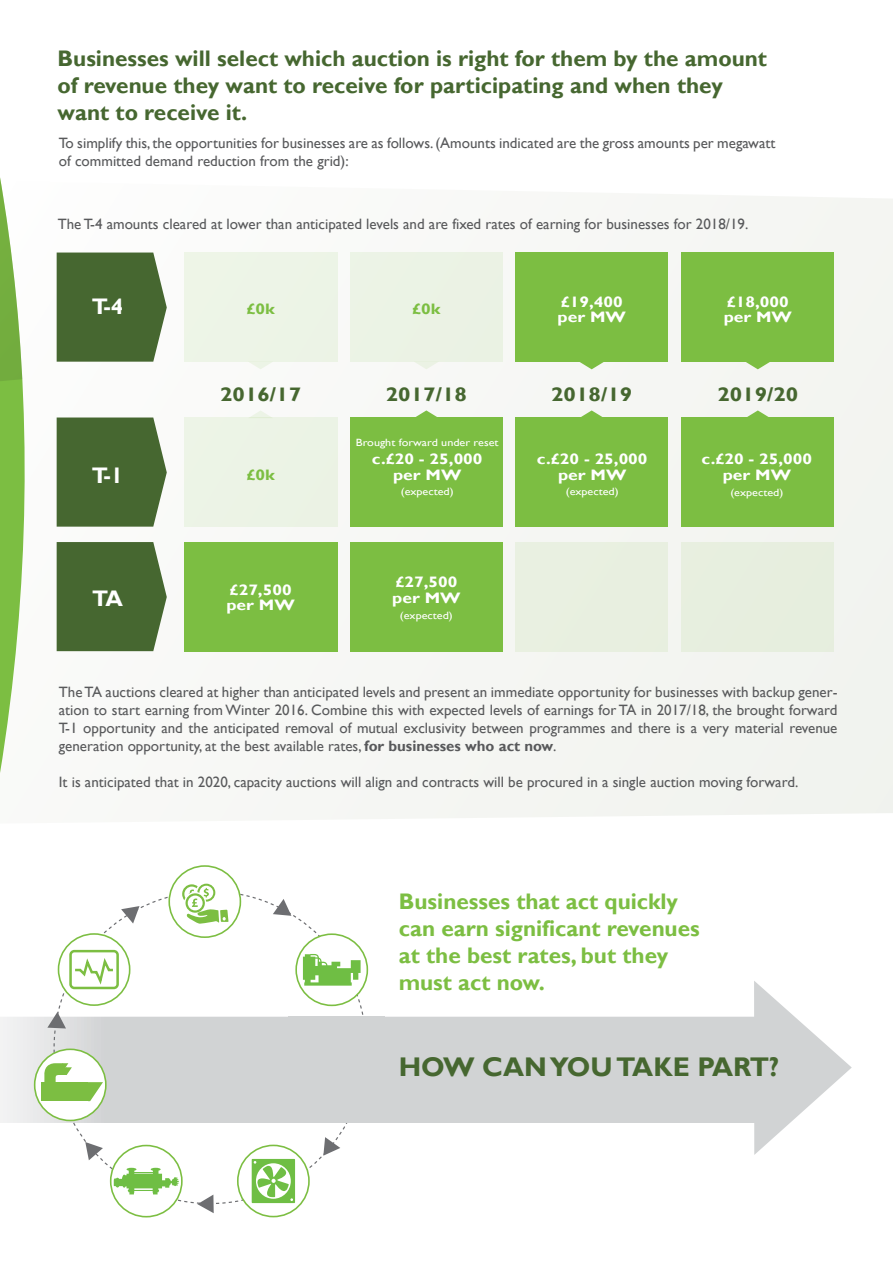
<style>
.page{position:relative;width:893px;height:1263px;background:#fff}
.page>*{position:absolute;margin:0;border:0;box-sizing:border-box;transform-origin:0 0}
.t1{font:700 27px "Gill Sans";color:#466730}
.t2{font:700 22.5px/27px "Gill Sans";color:#466730}
.t3{font:700 22.5px/27px "Gill Sans";color:#7cbe42}
.t4{font:700 22.5px "Gill Sans";color:#fff}
.t5{font:700 19.5px "Gill Sans";color:#466730;scale:1.15 1}
.t6{font:700 15.15px/15.6px "Gill Sans";color:#fff;scale:1.15 1}
.t7{font:700 15.15px "Gill Sans";color:#7cbe42;scale:1.15 1}
.t8{font:15px/18px "Gill Sans";color:#58595b}
.t9{font:10.5px "Gill Sans";color:#fff;scale:1.15 1}
.s1{font-weight:700}
</style>
<div class="page">
<div style="left:131px;top:194px;width:762px;height:626px;background:#f5f6f3"></div>
<svg style="left:0;top:252px;width:131px;height:962px"></svg>
<svg style="left:0;top:177px;width:34px;height:288px"></svg>
<div style="left:184px;top:253px;width:153px;height:109px;background:#edf4e7"></div>
<div style="left:350px;top:253px;width:153px;height:109px;background:#ebf3e4"></div>
<svg style="left:0;top:1016px;width:754px;height:107px;background:#d3d5d6"></svg>
<svg style="left:754px;top:981px;width:98px;height:174px"></svg>
<svg style="left:57px;top:253px;width:110px;height:109px;background:#51703c"></svg>
<div style="left:681px;top:252px;width:153px;height:110px;background:#7cbe42"></div>
<div style="left:515px;top:252px;width:153px;height:110px;background:#7cbe42"></div>
<svg style="left:579px;top:362px;width:25px;height:7px"></svg>
<svg style="left:745px;top:362px;width:25px;height:7px"></svg>
<svg style="left:414px;top:362px;width:25px;height:7px"></svg>
<svg style="left:248px;top:362px;width:25px;height:7px"></svg>
<svg style="left:579px;top:410px;width:25px;height:7px"></svg>
<svg style="left:745px;top:410px;width:25px;height:7px"></svg>
<svg style="left:414px;top:410px;width:25px;height:7px"></svg>
<svg style="left:248px;top:410px;width:25px;height:7px"></svg>
<svg style="left:57px;top:417px;width:110px;height:110px;background:#52713e"></svg>
<div style="left:681px;top:417px;width:153px;height:110px;background:#7cbe42"></div>
<div style="left:515px;top:417px;width:153px;height:110px;background:#7cbe42"></div>
<div style="left:184px;top:417px;width:153px;height:110px;background:#ecf3e5"></div>
<div style="left:350px;top:417px;width:153px;height:110px;background:#7cbe42"></div>
<svg style="left:57px;top:542px;width:110px;height:109px;background:#506f3b"></svg>
<div style="left:681px;top:542px;width:153px;height:109px;background:#e7eede"></div>
<div style="left:515px;top:542px;width:153px;height:109px;background:#e8f0e0"></div>
<div style="left:184px;top:542px;width:153px;height:109px;background:#7cbe42"></div>
<div style="left:350px;top:542px;width:153px;height:109px;background:#7cbe42"></div>
<div style="left:35px;top:1049px;width:71px;height:71px;background:#fff;border-radius:50%"></div>
<div style="left:34px;top:1048px;width:73px;height:73px;border:2px solid #7cbe42;border-radius:50%"></div>
<div style="left:59px;top:934px;width:71px;height:71px;background:#fff;border-radius:50%"></div>
<div style="left:58px;top:933px;width:72px;height:73px;border:2px solid #7cbe42;border-radius:50%"></div>
<svg style="left:44px;top:1063px;width:28px;height:19px"></svg>
<div style="left:75px;top:1082px;width:12px;height:19px;background:#7cbe42"></div>
<svg style="left:88px;top:1082px;width:15px;height:19px"></svg>
<div style="left:62px;top:1082px;width:13px;height:19px;background:#7cbe42"></div>
<div style="left:42px;top:1082px;width:20px;height:19px;background:#7cbe42"></div>
<svg style="left:238px;top:1145px;width:71px;height:71px"></svg>
<div style="left:237px;top:1144px;width:73px;height:73px;border:2px solid #7cbe42;border-radius:50%"></div>
<div style="left:111px;top:1145px;width:71px;height:72px;background:#fff;border-radius:50%"></div>
<div style="left:110px;top:1145px;width:73px;height:72px;border:2px solid #7cbe42;border-radius:50%"></div>
<div style="left:168px;top:865px;width:73px;height:73px;border:2px solid #7cbe42;border-radius:50%"></div>
<div style="left:295px;top:933px;width:73px;height:73px;border:2px solid #7cbe42;border-radius:50%"></div>
<svg style="left:273px;top:899px;width:18px;height:17px"></svg>
<svg style="left:323px;top:1137px;width:17px;height:19px"></svg>
<svg style="left:197px;top:1194px;width:17px;height:19px"></svg>
<svg style="left:85px;top:1142px;width:18px;height:18px"></svg>
<svg style="left:47px;top:1012px;width:19px;height:16px"></svg>
<svg style="left:121px;top:906px;width:18px;height:17px"></svg>
<svg style="left:182px;top:884px;width:47px;height:40px"></svg>
<div style="left:288px;top:1016px;width:96px;height:106px;background:#d1d3d4"></div>
<div style="left:69px;top:950px;width:50px;height:39px;border:3px solid #7cbe42;border-radius:4px"></div>
<svg style="left:73px;top:958px;width:42px;height:30px"></svg>
<svg style="left:303px;top:954px;width:58px;height:32px"></svg>
<svg style="left:252px;top:1159px;width:43px;height:44px"></svg>
<svg style="left:114px;top:1168px;width:65px;height:26px"></svg>
<h2 class="t2" style="left:58px;top:45px;width:711px">Businesses will select which auction is right for them by the amount of revenue they want to receive for participating and when they want to receive it.</h2>
<p class="t8" style="left:59px;top:134px;width:718px">To simplify this, the opportunities for businesses are as follows. (Amounts indicated are the gross amounts per megawatt of committed demand reduction from the grid):</p>
<p class="t8" style="left:58px;top:215px;width:692px">The T-4 amounts cleared at lower than anticipated levels and are fixed rates of earning for businesses for 2018/19.</p>
<h2 class="t4" style="left:92px;top:293px;width:33px">T-4</h2>
<p class="t7" style="left:246px;top:300px;width:26px">£0k</p>
<p class="t7" style="left:412px;top:300px;width:26px">£0k</p>
<p class="t6" style="left:561px;top:294px;width:55px">£19,400</p>
<p class="t6" style="left:557px;top:310px;width:61px">per MW</p>
<p class="t6" style="left:724px;top:294px;width:61px">£18,000 per MW</p>
<h3 class="t5" style="left:220px;top:383px;width:72px">2016/17</h3>
<h3 class="t5" style="left:386px;top:383px;width:72px">2017/18</h3>
<h3 class="t5" style="left:551px;top:383px;width:72px">2018/19</h3>
<h3 class="t5" style="left:717px;top:383px;width:72px">2019/20</h3>
<h2 class="t4" style="left:92px;top:462px;width:33px">T-1</h2>
<p class="t7" style="left:246px;top:466px;width:26px">£0k</p>
<p class="t9" style="left:356px;top:436px;width:125px">Brought forward under reset</p>
<p class="t6" style="left:372px;top:452px;width:98px;text-align:center">c.£20 - 25,000 per MW</p>
<p class="t9" style="left:401px;top:486px;width:48px">(expected)</p>
<p class="t6" style="left:537px;top:452px;width:98px;text-align:center">c.£20 - 25,000 per MW</p>
<p class="t9" style="left:566px;top:486px;width:48px">(expected)</p>
<p class="t6" style="left:702px;top:452px;width:98px;text-align:center">c.£20 - 25,000 per MW</p>
<p class="t9" style="left:730px;top:486px;width:48px">(expected)</p>
<h2 class="t4" style="left:92px;top:584px;width:32px">TA</h2>
<p class="t6" style="left:226px;top:582px;width:61px">£27,500 per MW</p>
<p class="t6" style="left:392px;top:575px;width:61px">£27,500 per MW</p>
<p class="t9" style="left:400px;top:609px;width:48px">(expected)</p>
<p class="t8" style="left:59px;top:683px;width:780px;text-align:justify">The TA auctions cleared at higher than anticipated levels and present an immediate opportunity for businesses with backup gener&shy;ation to start earning from Winter 2016. Combine this with expected levels of earnings for TA in 2017/18, the brought forward T-1 opportunity and the anticipated removal of mutual exclusivity between programmes and there is a very material revenue generation opportunity, at the best available rates, <span class="s1">for businesses who act now</span>.</p>
<p class="t8" style="left:59px;top:773px;width:741px">It is anticipated that in 2020, capacity auctions will align and contracts will be procured in a single auction moving forward.</p>
<h2 class="t3" style="left:399px;top:888px;width:302px">Businesses that act quickly can earn significant revenues at the best rates, but they must act now.</h2>
<h1 class="t1" style="left:399px;top:1051px;width:382px">HOW CAN YOU TAKE PART?</h1>
</div>
